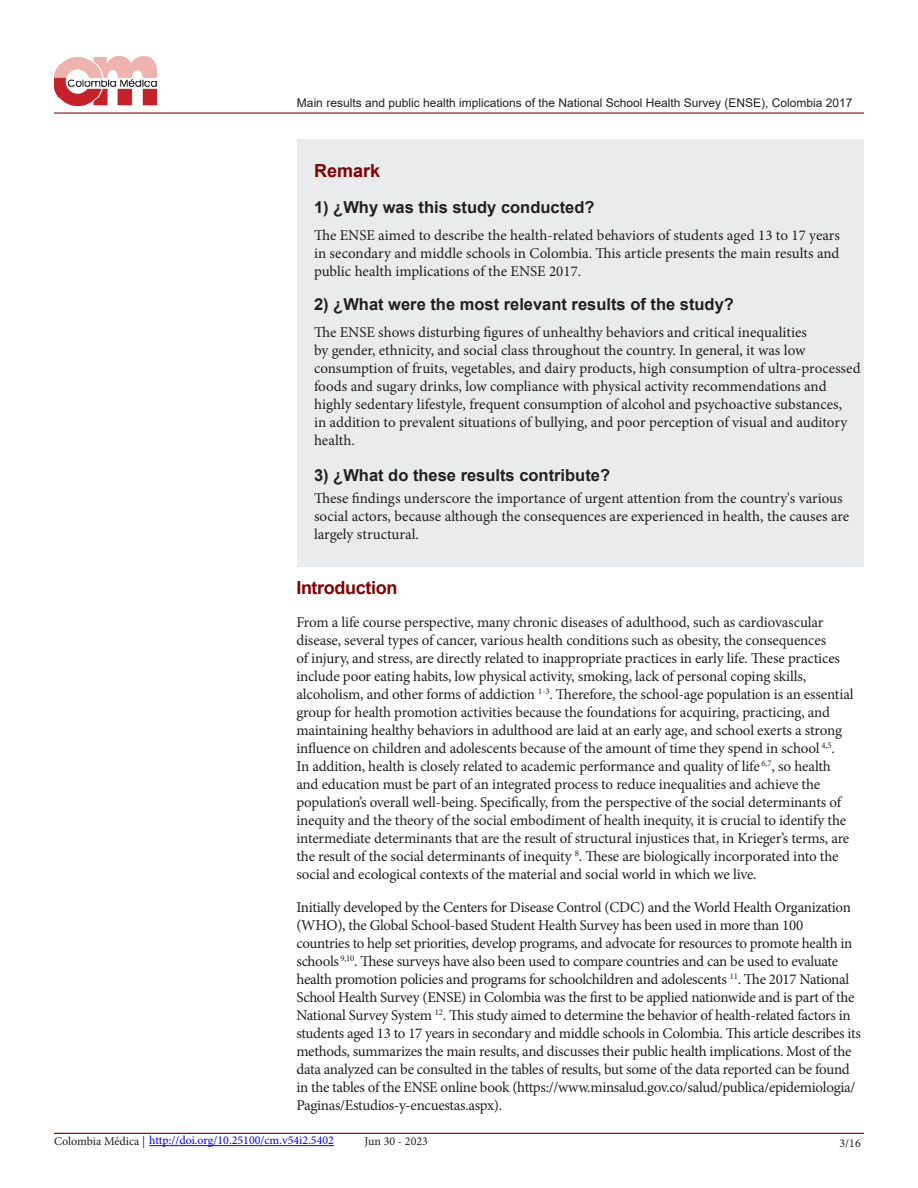
<style>
.page{position:relative;width:918px;height:1188px;background:#fff}
.page>*{position:absolute;margin:0;border:0;box-sizing:border-box;transform-origin:0 0}
.t1{font:700 18px "Arial";letter-spacing:-.02em;color:#820000}
.t2{font:700 16.5px "Arial";color:#231f20}
.t3{font:15px/18px "Minion Pro";letter-spacing:-.015em;color:#231f20}
.t4{font:12px "Arial";color:#231f20}
.t5{font:12px "Minion Pro";color:#00f}
.t6{font:12px "Minion Pro";color:#231f20}
.s1{color:#231f20}
</style>
<div class="page">
<hr style="left:54px;top:112px;width:810px;height:2px;background:#8b0d10">
<img style="left:54px;top:56px;width:102px;height:50px">
<hr style="left:149px;top:1145px;width:185px;height:1px;background:#00f">
<hr style="left:54px;top:1133px;width:810px;height:1px;background:#8b0d10">
<div style="left:297px;top:139px;width:567px;height:428px;background:#eaebec"></div>
<p class="t4" style="left:297px;top:94px;width:557px">Main results and public health implications of the National School Health Survey (ENSE), Colombia 2017</p>
<p class="t1" style="left:314px;top:158px;width:68px">Remark</p>
<p class="t2" style="left:314px;top:196px;width:282px">1) ¿Why was this study conducted?</p>
<p class="t3" style="left:314px;top:226px;width:527px;text-align:justify">The ENSE aimed to describe the health-related behaviors of students aged 13 to 17 years in secondary and middle schools in Colombia. This article presents the main results and public health implications of the ENSE 2017.</p>
<p class="t2" style="left:314px;top:293px;width:421px">2) ¿What were the most relevant results of the study?</p>
<p class="t3" style="left:314px;top:323px;width:548px">The ENSE shows disturbing figures of unhealthy behaviors and critical inequalities<br>by gender, ethnicity, and social class throughout the country. In general, it was low consumption of fruits, vegetables, and dairy products, high consumption of ultra-processed foods and sugary drinks, low compliance with physical activity recommendations and highly sedentary lifestyle, frequent consumption of alcohol and psychoactive substances,<br>in addition to prevalent situations of bullying, and poor perception of visual and auditory health.</p>
<p class="t2" style="left:314px;top:463px;width:298px">3) ¿What do these results contribute?</p>
<p class="t3" style="left:314px;top:489px;width:537px">These findings underscore the importance of urgent attention from the country's various social actors, because although the consequences are experienced in health, the causes are largely structural.</p>
<p class="t1" style="left:296px;top:575px;width:103px">Introduction</p>
<p class="t3" style="left:296px;top:613px;width:559px">From a life course perspective, many chronic diseases of adulthood, such as cardiovascular disease, several types of cancer, various health conditions such as obesity, the consequences<br>of injury, and stress, are directly related to inappropriate practices in early life. These practices include poor eating habits, low physical activity, smoking, lack of personal coping skills, alcoholism, and other forms of addiction <sup>1-3</sup>. Therefore, the school-age population is an essential group for health promotion activities because the foundations for acquiring, practicing, and maintaining healthy behaviors in adulthood are laid at an early age, and school exerts a strong influence on children and adolescents because of the amount of time they spend in school <sup>4,5</sup>.<br>In addition, health is closely related to academic performance and quality of life <sup>6,7</sup>, so health and education must be part of an integrated process to reduce inequalities and achieve the population’s overall well-being. Specifically, from the perspective of the social determinants of inequity and the theory of the social embodiment of health inequity, it is crucial to identify the intermediate determinants that are the result of structural injustices that, in Krieger’s terms, are the result of the social determinants of inequity <sup>8</sup>. These are biologically incorporated into the social and ecological contexts of the material and social world in which we live.</p>
<p class="t3" style="left:296px;top:898px;width:566px">Initially developed by the Centers for Disease Control (CDC) and the World Health Organization (WHO), the Global School-based Student Health Survey has been used in more than 100<br>countries to help set priorities, develop programs, and advocate for resources to promote health in schools <sup>9,10</sup>. These surveys have also been used to compare countries and can be used to evaluate health promotion policies and programs for schoolchildren and adolescents <sup>11</sup>. The 2017 National School Health Survey (ENSE) in Colombia was the first to be applied nationwide and is part of the National Survey System <sup>12</sup>. This study aimed to determine the behavior of health-related factors in students aged 13 to 17 years in secondary and middle schools in Colombia. This article describes its methods, summarizes the main results, and discusses their public health implications. Most of the data analyzed can be consulted in the tables of results, but some of the data reported can be found in the tables of the ENSE online book (https://www.minsalud.gov.co/salud/publica/epidemiologia/ Paginas/Estudios-y-encuestas.aspx).</p>
<p class="t5" style="left:54px;top:1133px;width:282px"><span class="s1">Colombia Médica |</span> http://doi.org/10.25100/cm.v54i2.5402</p>
<p class="t6" style="left:364px;top:1133px;width:65px">Jun 30 - 2023</p>
<p class="t6" style="left:840px;top:1135px;width:23px">3/16</p>
</div>
